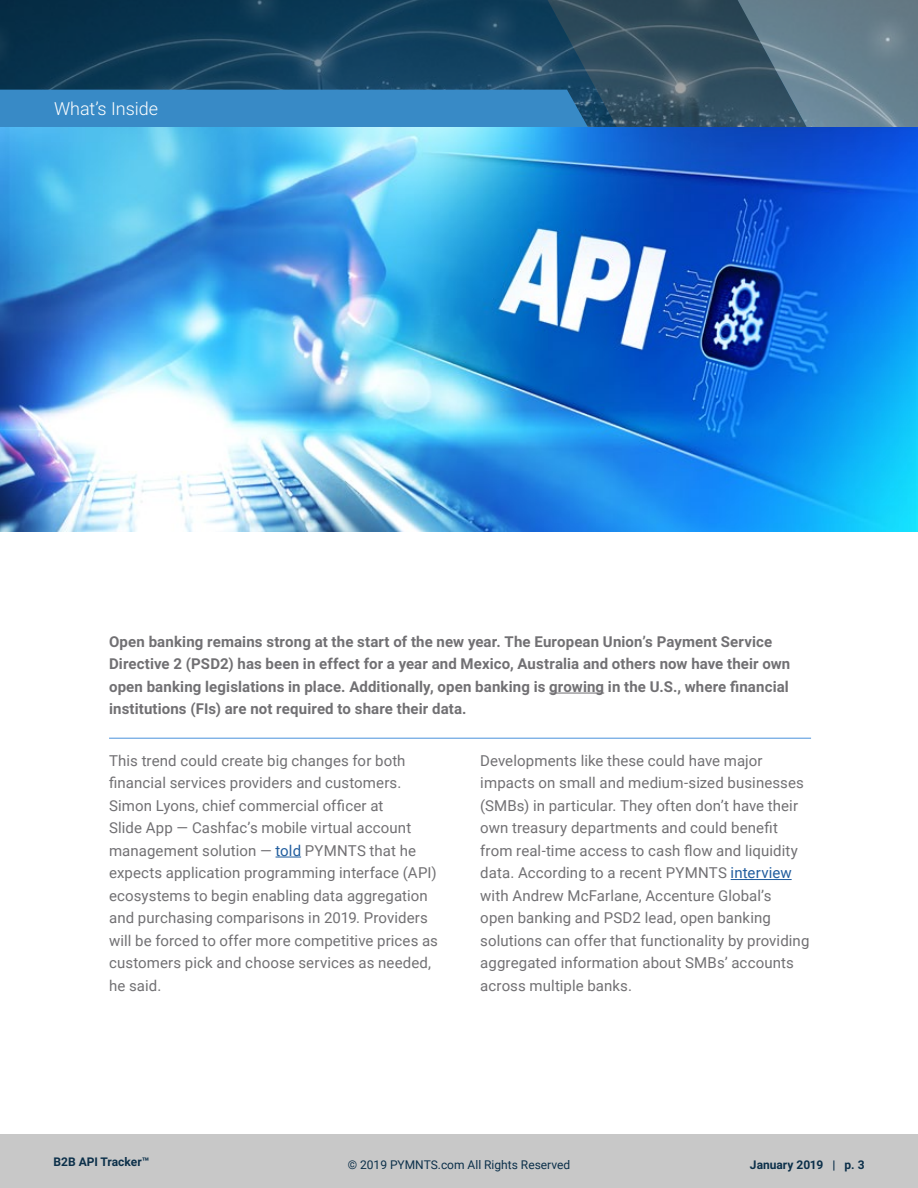
<style>
.page{position:relative;width:918px;height:1188px;background:#fff}
.page>*{position:absolute;margin:0;border:0;box-sizing:border-box;transform-origin:0 0}
.Page_header_continue{font:300 18px "Roboto";color:#fff}
.Body{font:15px/22.5px "Roboto";letter-spacing:.005em;color:#717073}
.Body-2{font:700 15px/22.5px "Roboto";letter-spacing:.01em;color:#717073}
.t1{font:12px "Roboto";color:#0c304a}
.t2{font:700 12px "Roboto";color:#0c304a}
.s1{color:#215d9e}
</style>
<div class="page">
<div style="left:0;top:1134px;width:918px;height:54px;background:#c8c8c8"></div>
<svg style="left:0;top:0;width:918px;height:127px;background:#2d5a77"></svg>
<hr style="left:549px;top:693px;width:55px;height:1px;background:#717073">
<svg style="left:276px;top:857px;width:25px;height:1px"></svg>
<hr style="left:731px;top:879px;width:61px;height:1px;background:#215d9e">
<hr style="left:109px;top:738px;width:702px;height:1px;background:#4991dc">
<img style="left:0;top:127px;width:918px;height:404px">
<p class="Page_header_continue" style="left:54px;top:96px;width:106px">What’s Inside</p>
<p class="Body-2" style="left:109px;top:630px;width:683px">Open banking remains strong at the start of the new year. The European Union’s Payment Service Directive 2 (PSD2) has been in effect for a year and Mexico, Australia and others now have their own open banking legislations in place. Additionally, open banking is growing in the U.S., where financial institutions (FIs) are not required to share their data.</p>
<p class="Body" style="left:109px;top:749px;width:330px">This trend could create big changes for both financial services providers and customers.<br>Simon Lyons, chief commercial officer at<br>Slide App — Cashfac’s mobile virtual account management solution — <span class="s1">told</span> PYMNTS that he expects application programming interface (API) ecosystems to begin enabling data aggregation and purchasing comparisons in 2019. Providers will be forced to offer more competitive prices as customers pick and choose services as needed, he said.</p>
<p class="Body" style="left:480px;top:749px;width:331px">Developments like these could have major impacts on small and medium-sized businesses (SMBs) in particular. They often don’t have their own treasury departments and could benefit from real-time access to cash flow and liquidity data. According to a recent PYMNTS <span class="s1">interview </span>with Andrew McFarlane, Accenture Global’s<br>open banking and PSD2 lead, open banking solutions can offer that functionality by providing aggregated information about SMBs’ accounts across multiple banks.</p>
<p class="t2" style="left:53px;top:1153px;width:97px">B2B API Tracker™</p>
<p class="t1" style="left:348px;top:1157px;width:224px">© 2019 PYMNTS.com All Rights Reserved</p>
<p class="t2" style="left:750px;top:1157px;width:116px">January 2019 | p. 3</p>
</div>
